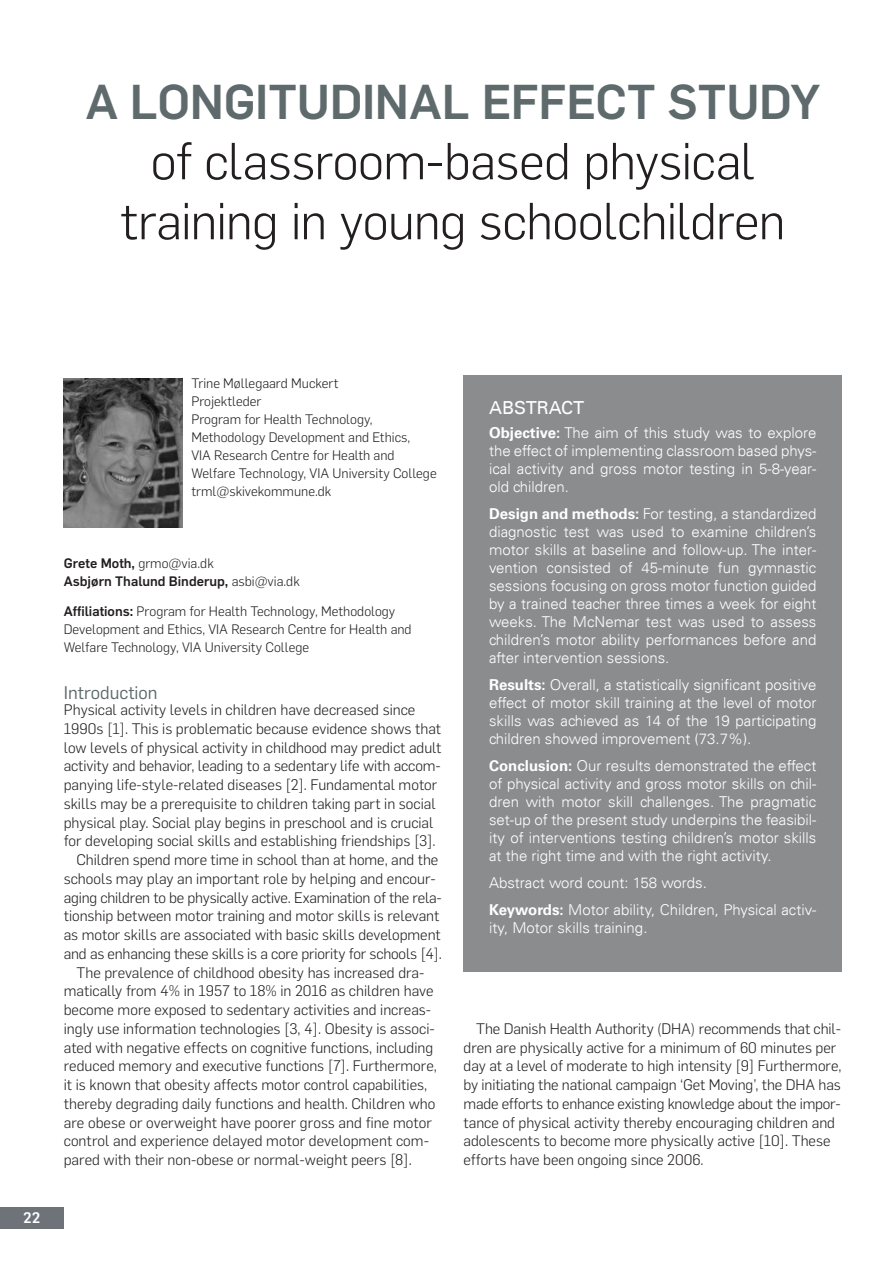
<style>
.page{position:relative;width:893px;height:1263px;background:#fff}
.page>*{position:absolute;margin:0;border:0;box-sizing:border-box;transform-origin:0 0}
.t1{font:300 51px/60px "Flama";letter-spacing:-.015em;color:#231f20;text-align:center}
.t2{font:500 48px "Flama";letter-spacing:-.005em;color:#5e6a6c}
.t3{font:18px "Flama";color:#5e6a6c}
.t4{font:18px "Univers LT";color:#fff}
.t5{font:300 15px/18.8px "Flama";color:#231f20}
.t6{font:300 15px/18px "Univers LT";color:#fff;text-align:justify}
.t7{font:500 15px "Flama";color:#fff}
.t8{font:300 13.5px/18px "Flama";color:#231f20}
.t9{font:500 13.5px/18px "Flama";color:#231f20}
.s1{font-weight:300}
.s2{font-weight:500}
.s3{font-family:"Univers LT Std";font-weight:700}
</style>
<div class="page">
<div style="left:0;top:1208px;width:64px;height:21px;background:#6d7379"></div>
<img style="left:64px;top:378px;width:119px;height:149px">
<div style="left:463px;top:375px;width:379px;height:596px;background:#8b8c8e"></div>
<h2 class="t2" style="left:86px;top:68px;width:736px">A LONGITUDINAL EFFECT STUDY</h2>
<h1 class="t1" style="left:120px;top:128px;width:667px">of classroom-based physical training in young schoolchildren</h1>
<p class="t7" style="left:23px;top:1207px;width:19px">22</p>
<p class="t8" style="left:191px;top:374px;width:247px">Trine Møllegaard Muckert<br>Projektleder<br>Program for Health Technology,<br>Methodology Development and Ethics,<br>VIA Research Centre for Health and<br>Welfare Technology, VIA University College trml@skivekommune.dk</p>
<p class="t9" style="left:64px;top:553px;width:238px">Grete Moth, <span class="s1">grmo@via.dk<br></span>Asbjørn Thalund Binderup, <span class="s1">asbi@via.dk</span></p>
<p class="t8" style="left:64px;top:602px;width:349px"><span class="s2">Affiliations:</span> Program for Health Technology, Methodology<br>Development and Ethics, VIA Research Centre for Health and<br>Welfare Technology, VIA University College</p>
<p class="t3" style="left:64px;top:680px;width:95px">Introduction</p>
<p class="t5" style="left:64px;top:700px;width:353px">Physical activity levels in children have decreased since</p>
<p class="t5" style="left:64px;top:718px;width:379px">1990s [1]. This is problematic because evidence shows that</p>
<p class="t5" style="left:64px;top:737px;width:379px">low levels of physical activity in childhood may predict adult</p>
<p class="t5" style="left:64px;top:756px;width:379px">activity and behavior, leading to a sedentary life with accom-</p>
<p class="t5" style="left:64px;top:775px;width:375px">panying life-style-related diseases [2]. Fundamental motor</p>
<p class="t5" style="left:64px;top:793px;width:373px">skills may be a prerequisite to children taking part in social</p>
<p class="t5" style="left:64px;top:812px;width:371px">physical play. Social play begins in preschool and is crucial</p>
<p class="t5" style="left:64px;top:831px;width:373px">for developing social skills and establishing friendships [3].</p>
<p class="t5" style="left:77px;top:850px;width:363px">Children spend more time in school than at home, and the</p>
<p class="t5" style="left:64px;top:868px;width:374px">schools may play an important role by helping and encour-</p>
<p class="t5" style="left:64px;top:887px;width:380px">aging children to be physically active. Examination of the rela-</p>
<p class="t5" style="left:64px;top:906px;width:377px">tionship between motor training and motor skills is relevant</p>
<p class="t5" style="left:64px;top:925px;width:379px">as motor skills are associated with basic skills development</p>
<p class="t5" style="left:64px;top:943px;width:380px">and as enhancing these skills is a core priority for schools [4].</p>
<p class="t5" style="left:77px;top:962px;width:349px">The prevalence of childhood obesity has increased dra-</p>
<p class="t5" style="left:64px;top:981px;width:371px">matically from 4% in 1957 to 18% in 2016 as children have</p>
<p class="t5" style="left:64px;top:1000px;width:369px">become more exposed to sedentary activities and increas-</p>
<p class="t5" style="left:64px;top:1018px;width:372px">ingly use information technologies [3, 4]. Obesity is associ-</p>
<p class="t5" style="left:64px;top:1037px;width:371px">ated with negative effects on cognitive functions, including</p>
<p class="t5" style="left:64px;top:1056px;width:375px">reduced memory and executive functions [7]. Furthermore,</p>
<p class="t5" style="left:64px;top:1075px;width:365px">it is known that obesity affects motor control capabilities,</p>
<p class="t5" style="left:64px;top:1093px;width:373px">thereby degrading daily functions and health. Children who</p>
<p class="t5" style="left:64px;top:1112px;width:370px">are obese or overweight have poorer gross and fine motor</p>
<p class="t5" style="left:64px;top:1131px;width:367px">control and experience delayed motor development com-</p>
<p class="t5" style="left:64px;top:1150px;width:350px">pared with their non-obese or normal-weight peers [8].</p>
<p class="t4" style="left:489px;top:397px;width:97px">ABSTRACT</p>
<p class="t6" style="left:489px;top:424px;width:329px"><span class="s3">Objective:</span> The aim of this study was to explore the effect of implementing classroom based phys&shy;ical activity and gross motor testing in 5-8-year&shy;old children.</p>
<p class="t6" style="left:489px;top:505px;width:329px"><span class="s3">Design and methods:</span> For testing, a standardized diagnostic test was used to examine children’s motor skills at baseline and follow-up. The inter&shy;vention consisted of 45-minute fun gymnastic sessions focusing on gross motor function guided by a trained teacher three times a week for eight weeks. The McNemar test was used to assess children’s motor ability performances before and after intervention sessions.</p>
<p class="t6" style="left:489px;top:676px;width:329px"><span class="s3">Results:</span> Overall, a statistically significant positive effect of motor skill training at the level of motor skills was achieved as 14 of the 19 participating children showed improvement (73.7%).</p>
<p class="t6" style="left:489px;top:757px;width:329px"><span class="s3">Conclusion:</span> Our results demonstrated the effect of physical activity and gross motor skills on chil&shy;dren with motor skill challenges. The pragmatic set-up of the present study underpins the feasibil&shy;ity of interventions testing children’s motor skills at the right time and with the right activity.</p>
<p class="t6" style="left:489px;top:869px;width:329px;line-height:27px">Abstract word count: 158 words.<br><span class="s3">Keywords:</span> Motor ability, Children, Physical activ-</p>
<p class="t6" style="left:489px;top:919px;width:160px">ity, Motor skills training.</p>
<p class="t5" style="left:463px;top:1018px;width:380px;text-indent:13px">The Danish Health Authority (DHA) recommends that chil&shy;dren are physically active for a minimum of 60 minutes per day at a level of moderate to high intensity [9] Furthermore, by initiating the national campaign ‘Get Moving’, the DHA has made efforts to enhance existing knowledge about the impor&shy;tance of physical activity thereby encouraging children and adolescents to become more physically active [10]. These efforts have been ongoing since 2006.</p>
</div>
